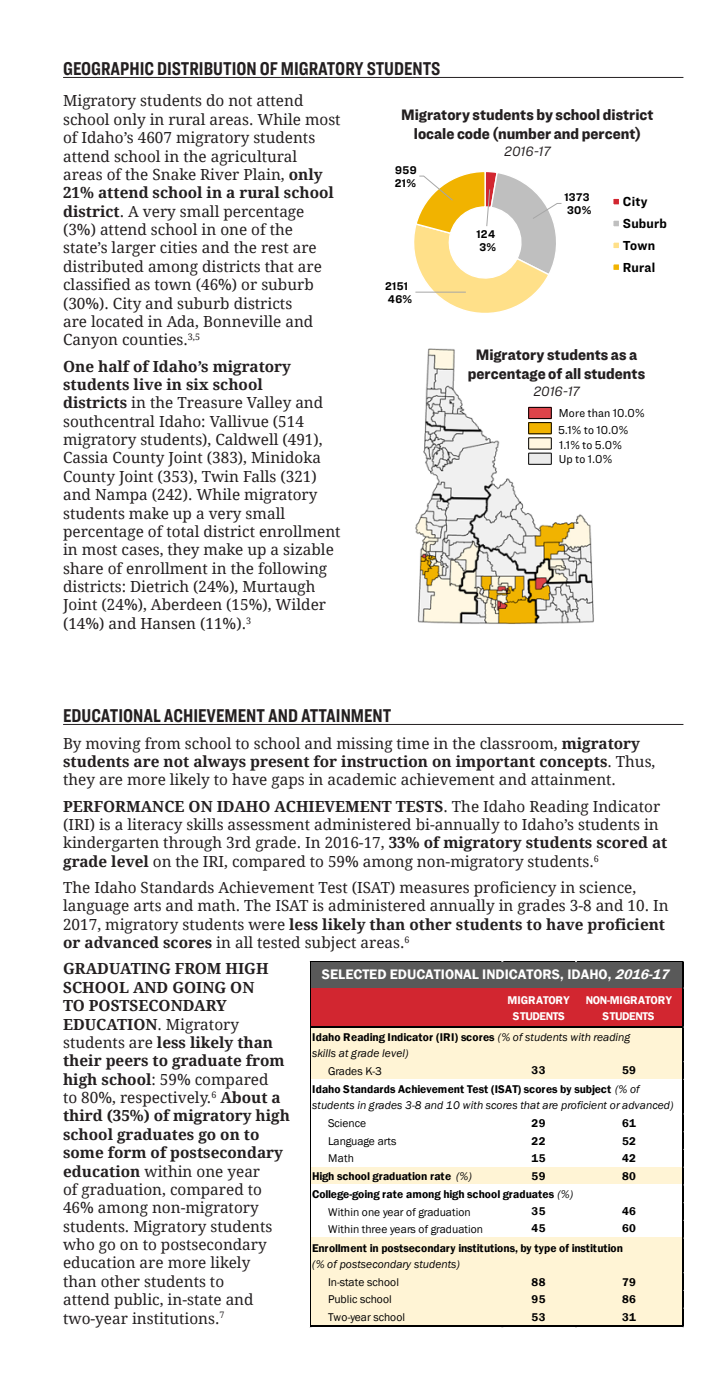
<style>
.page{position:relative;width:715px;height:1386px;background:#fff}
.page>*{position:absolute;margin:0;border:0;box-sizing:border-box;transform-origin:0 0}
.t1{font:700 19.25px "Ringside Compressed";color:#231f20}
.t2{font:900 15.75px/18.9px "Ringside Narrow";color:#231f20;text-align:center}
.t3{font:15.4px/18.4px "Droid Serif";color:#231f20}
.t4{font:900 14.88px/18px "Ringside Narrow";letter-spacing:.005em;color:#000;text-align:center}
.t5{font:900 14.7px/16.6px "Ringside Narrow";letter-spacing:.02em;color:#000;text-align:center}
.t6{font:600 14.17px "Franklin Gothic";color:#fff}
.t7{font:italic 14px "Ringside Narrow";color:#231f20}
.t8{font:700 13.65px/21.9px "Ringside Narrow";letter-spacing:.02em;color:#000}
.t9{font:italic 13.47px "Ringside Narrow";letter-spacing:-.03em;color:#000}
.t10{font:italic 12.6px "Ringside Narrow";letter-spacing:-.03em;color:#000}
.t11{font:11.9px/16.4px "Ringside Narrow";letter-spacing:.015em;color:#000}
.t12{font:italic 11.55px/15.9px "Franklin Gothic";color:#000}
.t13{font:600 11.55px/17.7px "Franklin Gothic";color:#000}
.t14{font:11.55px "Franklin Gothic";color:#000}
.t15{font:600 11.55px/15.9px "Franklin Gothic";letter-spacing:-.025em;color:#fff;text-align:center}
.t16{font:700 11.55px/13.1px "Ringside Narrow";letter-spacing:.035em;color:#000}
.s1{font-weight:700}
.s2{font-style:italic}
.s3{font-weight:600;font-style:normal}
.s4{font-weight:400;font-style:italic}
.s5{font-weight:400}
</style>
<div class="page">
<hr style="left:63px;top:77px;width:620px;height:1px;background:#231f20">
<hr style="left:63px;top:724px;width:620px;height:1px;background:#231f20">
<div style="left:310px;top:962px;width:373px;height:26px;background:#595959"></div>
<div style="left:310px;top:988px;width:373px;height:39px;background:#d22630"></div>
<div style="left:310px;top:1027px;width:373px;height:53px;background:#fff4d5"></div>
<div style="left:310px;top:1079px;width:373px;height:89px;background:#fff"></div>
<div style="left:310px;top:1167px;width:373px;height:18px;background:#fff4d5"></div>
<div style="left:310px;top:1184px;width:373px;height:55px;background:#fff"></div>
<div style="left:310px;top:1238px;width:373px;height:89px;background:#fff4d5"></div>
<hr style="left:310px;top:961px;width:373px;height:1px;background:#000">
<hr style="left:310px;top:1026px;width:373px;height:1px;background:#000">
<hr style="left:309px;top:961px;width:1px;height:366px;background:#000">
<hr style="left:310px;top:1325px;width:373px;height:2px;background:#000">
<hr style="left:681px;top:962px;width:2px;height:365px;background:#000">
<img style="left:415px;top:348px;width:179px;height:276px">
<svg style="left:514px;top:407px;width:37px;height:63px"></svg>
<svg style="left:414px;top:172px;width:148px;height:141px"></svg>
<svg style="left:613px;top:200px;width:4px;height:4px"></svg>
<div style="left:611px;top:198px;width:8px;height:8px;border:1px solid #fff"></div>
<svg style="left:613px;top:221px;width:4px;height:5px"></svg>
<div style="left:611px;top:219px;width:8px;height:9px;border:1px solid #fff"></div>
<svg style="left:613px;top:243px;width:4px;height:4px"></svg>
<div style="left:611px;top:241px;width:8px;height:8px;border:1px solid #fff"></div>
<svg style="left:613px;top:265px;width:4px;height:4px"></svg>
<div style="left:611px;top:263px;width:8px;height:8px;border:1px solid #fff"></div>
<p class="t1" style="left:63px;top:56px;width:378px">GEOGRAPHIC DISTRIBUTION OF MIGRATORY STUDENTS</p>
<p class="t3" style="left:63px;top:92px;width:279px">Migratory students do not attend school only in rural areas. While most of Idaho’s 4607 migratory students attend school in the agricultural areas of the Snake River Plain, <span class="s1">only 21% attend school in a rural school district</span>. A very small percentage (3%) attend school in one of the state’s larger cities and the rest are distributed among districts that are classified as town (46%) or suburb (30%). City and suburb districts<br>are located in Ada, Bonneville and Canyon counties.<sup>3,5</sup></p>
<p class="t3" style="left:63px;top:357px;width:279px"><span class="s1">One half of Idaho’s migratory students live in six school<br>districts</span> in the Treasure Valley and southcentral Idaho: Vallivue (514 migratory students), Caldwell (491), Cassia County Joint (383), Minidoka County Joint (353), Twin Falls (321) and Nampa (242). While migratory students make up a very small percentage of total district enrollment in most cases, they make up a sizable share of enrollment in the following districts: Dietrich (24%), Murtaugh Joint (24%), Aberdeen (15%), Wilder (14%) and Hansen (11%).<sup>3</sup></p>
<p class="t2" style="left:401px;top:105px;width:253px">Migratory students by school district locale code (number and percent)</p>
<p class="t7" style="left:504px;top:142px;width:48px">2016-17</p>
<p class="t5" style="left:405px;top:109px;width:247px">Migratory students by school district locale code (number and percent)</p>
<p class="t10" style="left:501px;top:141px;width:42px">2016-17</p>
<p class="t16" style="left:394px;top:163px;width:23px">959<br>21%</p>
<p class="t16" style="left:385px;top:279px;width:29px">2151<br>46%</p>
<p class="t16" style="left:476px;top:228px;width:21px">124<br>3%</p>
<p class="t16" style="left:564px;top:190px;width:29px">1373<br>30%</p>
<p class="t8" style="left:622px;top:190px;width:46px">City<br>Suburb<br>Town<br>Rural</p>
<p class="t2" style="left:467px;top:345px;width:179px">Migratory students as a percentage of all students</p>
<p class="t7" style="left:533px;top:381px;width:48px">2016-17</p>
<p class="t4" style="left:470px;top:346px;width:173px">Migratory students as a percentage of all students</p>
<p class="t9" style="left:534px;top:381px;width:44px">2016-17</p>
<p class="t11" style="left:557px;top:405px;width:88px">More than 10.0%<br>5.1% to 10.0%</p>
<p class="t11" style="left:558px;top:437px;width:65px;line-height:14.9px">1.1% to 5.0%<br>Up to 1.0%</p>
<p class="t1" style="left:63px;top:703px;width:329px">EDUCATIONAL ACHIEVEMENT AND ATTAINMENT</p>
<p class="t3" style="left:63px;top:734px;width:593px">By moving from school to school and missing time in the classroom, <span class="s1">migratory students are not always present for instruction on important concepts</span>. Thus, they are more likely to have gaps in academic achievement and attainment.</p>
<p class="t3" style="left:63px;top:797px;width:605px"><span class="s1">PERFORMANCE ON IDAHO ACHIEVEMENT TESTS</span>. The Idaho Reading Indicator (IRI) is a literacy skills assessment administered bi-annually to Idaho’s students in kindergarten through 3rd grade. In 2016-17, <span class="s1">33% of migratory students scored at grade level</span> on the IRI, compared to 59% among non-migratory students.<sup>6</sup></p>
<p class="t3" style="left:63px;top:879px;width:606px">The Idaho Standards Achievement Test (ISAT) measures proficiency in science, language arts and math. The ISAT is administered annually in grades 3-8 and 10. In 2017, migratory students were <span class="s1">less likely than other students to have proficient or advanced scores</span> in all tested subject areas.<sup>6</sup></p>
<p class="t3" style="left:63px;top:960px;width:228px"><span class="s1">GRADUATING FROM HIGH<br>SCHOOL AND GOING ON<br>TO POSTSECONDARY<br>EDUCATION</span>. Migratory students are <span class="s1">less likely than their peers to graduate from high school</span>: 59% compared<br>to 80%, respectively.<sup>6</sup> <span class="s1">About a third (35%) of migratory high school graduates go on to some form of postsecondary education</span> within one year<br>of graduation, compared to<br>46% among non-migratory students. Migratory students who go on to postsecondary education are more likely<br>than other students to<br>attend public, in-state and two-year institutions.<sup>7</sup></p>
<p class="t6" style="left:321px;top:966px;width:352px">SELECTED EDUCATIONAL INDICATORS, IDAHO, <span class="s2">2016-17</span></p>
<p class="t15" style="left:507px;top:993px;width:63px">MIGRATORY<br>STUDENTS</p>
<p class="t15" style="left:585px;top:993px;width:87px">NON-MIGRATORY<br>STUDENTS</p>
<p class="t12" style="left:312px;top:1029px;width:319px"><span class="s3">Idaho Reading Indicator (IRI) scores</span> (% of students with reading skills at grade level)</p>
<p class="t14" style="left:328px;top:1063px;width:55px">Grades K-3</p>
<p class="t13" style="left:531px;top:1061px;width:15px">33</p>
<p class="t13" style="left:621px;top:1061px;width:15px">59</p>
<p class="t12" style="left:312px;top:1082px;width:362px"><span class="s3">Idaho Standards Achievement Test (ISAT) scores by subject</span> (% of students in grades 3-8 and 10 with scores that are proficient or advanced)</p>
<p class="t14" style="left:328px;top:1116px;width:39px">Science</p>
<p class="t13" style="left:531px;top:1114px;width:15px">29</p>
<p class="t13" style="left:621px;top:1114px;width:15px">61</p>
<p class="t14" style="left:328px;top:1134px;width:70px">Language arts</p>
<p class="t13" style="left:531px;top:1132px;width:15px">22</p>
<p class="t13" style="left:621px;top:1132px;width:15px">52</p>
<p class="t14" style="left:328px;top:1151px;width:27px">Math</p>
<p class="t13" style="left:531px;top:1150px;width:15px">15</p>
<p class="t13" style="left:621px;top:1150px;width:15px">42</p>
<p class="t13" style="left:312px;top:1167px;width:161px">High school graduation rate <span class="s4">(%)</span></p>
<p class="t13" style="left:531px;top:1167px;width:15px">59</p>
<p class="t13" style="left:621px;top:1167px;width:15px">80</p>
<p class="t13" style="left:328px;top:1185px;width:246px;text-indent:-16px">College-going rate among high school graduates <span class="s4">(%)<br></span><span class="s5">Within one year of graduation</span></p>
<p class="t13" style="left:531px;top:1202px;width:15px">35</p>
<p class="t13" style="left:621px;top:1202px;width:15px">46</p>
<p class="t14" style="left:328px;top:1222px;width:156px">Within three years of graduation</p>
<p class="t13" style="left:531px;top:1220px;width:15px">45</p>
<p class="t13" style="left:621px;top:1220px;width:15px">60</p>
<p class="t13" style="left:312px;top:1239px;width:312px">Enrollment in postsecondary institutions, by type of institution</p>
<p class="t12" style="left:312px;top:1256px;width:149px">(% of postsecondary students)</p>
<p class="t14" style="left:328px;top:1275px;width:72px">In-state school</p>
<p class="t13" style="left:531px;top:1273px;width:15px">88</p>
<p class="t13" style="left:621px;top:1273px;width:15px">79</p>
<p class="t14" style="left:328px;top:1292px;width:65px">Public school</p>
<p class="t13" style="left:531px;top:1291px;width:15px">95</p>
<p class="t13" style="left:621px;top:1291px;width:15px">86</p>
<p class="t14" style="left:328px;top:1310px;width:78px">Two-year school</p>
<p class="t13" style="left:531px;top:1308px;width:15px">53</p>
<p class="t13" style="left:621px;top:1308px;width:15px">31</p>
</div>
